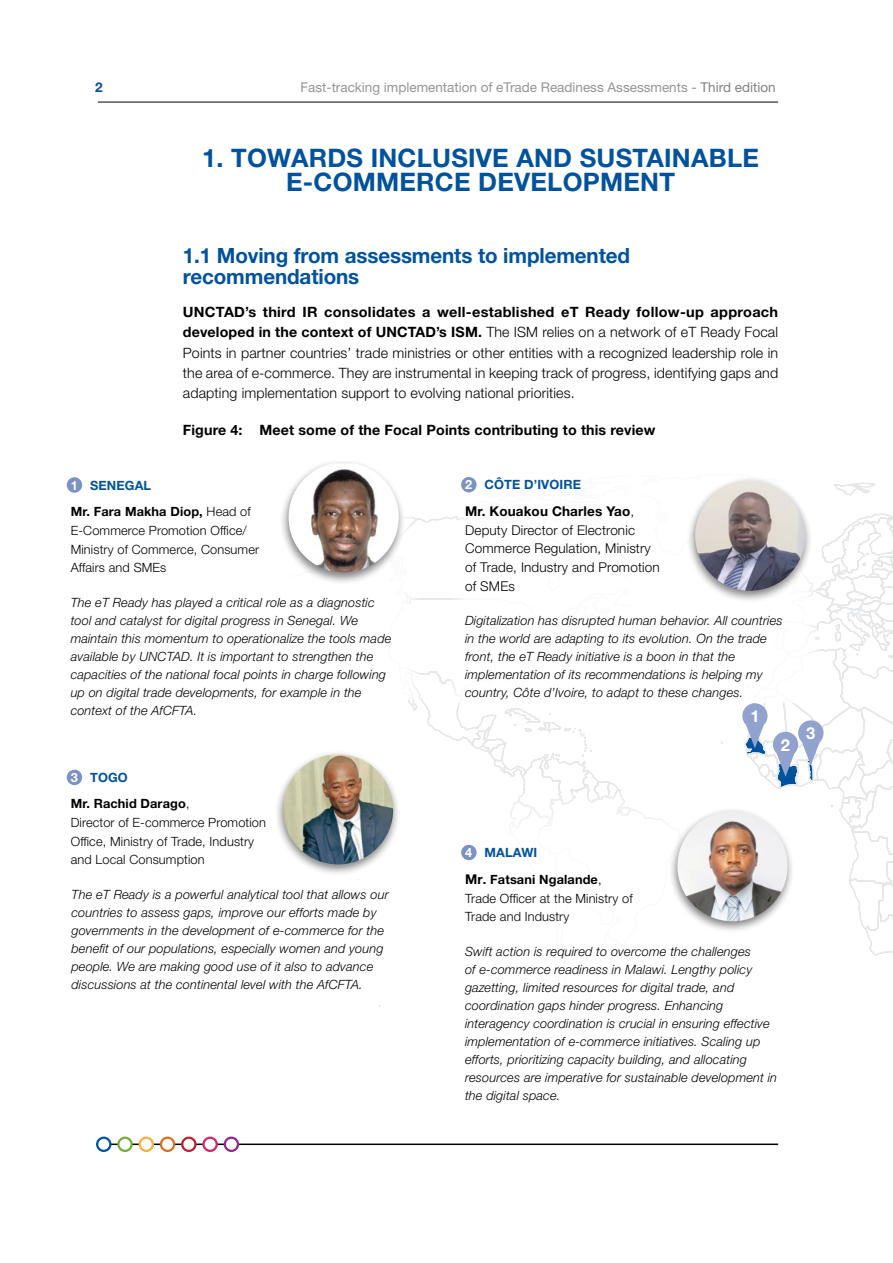
<style>
.page{position:relative;width:893px;height:1263px;background:#fff}
.page>*{position:absolute;margin:0;border:0;box-sizing:border-box;transform-origin:0 0}
.H01{font:700 25.5px/24px "Helvetica Neue LT Std";letter-spacing:.01em;color:#00529c;text-align:center}
.H02{font:700 21px/21px "Helvetica Neue LT Std";letter-spacing:-.005em;color:#00529c}
.t1{font:700 16.5px "Helvetica Neue LT Std";color:#fff}
.body{font:300 14.25px/20.2px "Helvetica Neue LT Std";letter-spacing:.01em;color:#000;text-align:justify}
.Figure_h01{font:700 14.25px "Helvetica Neue LT Std";letter-spacing:.01em;color:#000}
.t2{font:300 13.5px/18.8px "Helvetica Neue LT Std";letter-spacing:.01em;color:#000}
.t3{font:13.5px "Helvetica Neue LT Std";color:#939598}
.t4{font:700 13.5px "Helvetica Neue LT Std";color:#00529c}
.t5{font:italic 300 12.75px/18px "Helvetica Neue LT Std";letter-spacing:.01em;color:#000}
.t6{font:300 12.75px/18.8px "Helvetica Neue LT Std";letter-spacing:.01em;color:#000}
.t7{font:700 12.75px "Helvetica Neue LT Std";letter-spacing:.01em;color:#00529c}
.s1{color:#808285}
.s2{color:#fff}
.s3{font-weight:700}
.s4{font-weight:700;font-size:13.5px}
</style>
<div class="page">
<div style="left:67px;top:477px;width:15px;height:16px;background:#7c91c4;border-radius:50%"></div>
<div style="left:279px;top:459px;width:127px;height:126px;background:#000;opacity:.5"></div>
<img style="left:289px;top:463px;width:110px;height:11px">
<div style="left:67px;top:770px;width:15px;height:15px;background:#7c91c4;border-radius:50%"></div>
<div style="left:273px;top:750px;width:128px;height:127px;background:#000;opacity:.5"></div>
<hr style="left:98px;top:102px;width:680px;height:1px;background:#000">
<hr style="left:98px;top:1143px;width:680px;height:2px;background:#000">
<svg style="left:97px;top:1138px;width:13px;height:13px"></svg>
<div style="left:96px;top:1136px;width:15px;height:16px;border:2px solid #00529c;border-radius:50%"></div>
<svg style="left:118px;top:1138px;width:14px;height:13px"></svg>
<div style="left:117px;top:1136px;width:16px;height:16px;border:2px solid #78ac3a;border-radius:50%"></div>
<svg style="left:140px;top:1138px;width:13px;height:13px"></svg>
<div style="left:139px;top:1136px;width:15px;height:16px;border:2px solid #f8af41;border-radius:50%"></div>
<svg style="left:161px;top:1138px;width:13px;height:13px"></svg>
<div style="left:160px;top:1136px;width:15px;height:16px;border:2px solid #da6e1f;border-radius:50%"></div>
<svg style="left:182px;top:1138px;width:13px;height:13px"></svg>
<div style="left:181px;top:1136px;width:16px;height:16px;border:2px solid #bd202f;border-radius:50%"></div>
<svg style="left:204px;top:1138px;width:13px;height:13px"></svg>
<div style="left:202px;top:1136px;width:16px;height:16px;border:2px solid #d8256a;border-radius:50%"></div>
<svg style="left:225px;top:1138px;width:13px;height:13px"></svg>
<div style="left:224px;top:1136px;width:15px;height:16px;border:2px solid #92278f;border-radius:50%"></div>
<svg style="left:289px;top:474px;width:604px;height:533px"></svg>
<p class="t4" style="left:95px;top:79px;width:9px">2</p>
<p class="t3" style="left:300px;top:79px;width:477px">Fast-tracking implementation of eTrade Readiness Assessments - <span class="s1">Third edition</span></p>
<h1 class="H01" style="left:202px;top:145px;width:558px">1. TOWARDS INCLUSIVE AND SUSTAINABLE<br>E-COMMERCE DEVELOPMENT</h1>
<p class="t7" style="left:71px;top:478px;width:82px"><span class="s2">1</span> SENEGAL</p>
<h2 class="H02" style="left:183px;top:245px;width:449px">1.1 Moving from assessments to implemented recommendations</h2>
<p class="body" style="left:183px;top:302px;width:597px"><span class="s3">UNCTAD’s third IR consolidates a well-established eT Ready follow-up approach developed in the context of UNCTAD’s ISM.</span> The ISM relies on a network of eT Ready Focal Points in partner countries’ trade ministries or other entities with a recognized leadership role in the area of e-commerce. They are instrumental in keeping track of progress, identifying gaps and adapting implementation support to evolving national priorities.</p>
<p class="Figure_h01" style="left:183px;top:421px;width:474px">Figure 4: Meet some of the Focal Points contributing to this review</p>
<p class="t7" style="left:465px;top:477px;width:117px"><span class="s2">2</span> CÔTE D’IVOIRE</p>
<p class="t6" style="left:71px;top:502px;width:190px"><span class="s3">Mr. Fara Makha Diop,</span> Head of<br>E-Commerce Promotion Office/<br>Ministry of Commerce, Consumer<br>Affairs and SMEs</p>
<p class="t5" style="left:71px;top:593px;width:322px">The eT Ready has played a critical role as a diagnostic tool and catalyst for digital progress in Senegal. We maintain this momentum to operationalize the tools made available by UNCTAD. It is important to strengthen the capacities of the national focal points in charge following up on digital trade developments, for example in the context of the AfCFTA.</p>
<p class="t7" style="left:71px;top:770px;width:59px"><span class="s2">3</span> TOGO</p>
<p class="t6" style="left:71px;top:794px;width:197px"><span class="s3">Mr. Rachid Darago</span>,<br>Director of E-commerce Promotion<br>Office, Ministry of Trade, Industry and Local Consumption</p>
<p class="t5" style="left:72px;top:885px;width:319px">The eT Ready is a powerful analytical tool that allows our countries to assess gaps, improve our efforts made by governments in the development of e-commerce for the benefit of our populations, especially women and young people. We are making good use of it also to advance discussions at the continental level with the AfCFTA.</p>
<p class="t2" style="left:465px;top:501px;width:196px"><span class="s3">Mr. Kouakou Charles Yao</span>,<br>Deputy Director of Electronic<br>Commerce Regulation, Ministry of Trade, Industry and Promotion of SMEs</p>
<p class="t5" style="left:465px;top:612px;width:319px">Digitalization has disrupted human behavior. All countries in the world are adapting to its evolution. On the trade front, the eT Ready initiative is a boon in that the implementation of its recommendations is helping my country, Côte d’Ivoire, to adapt to these changes.</p>
<p class="t7" style="left:465px;top:845px;width:74px"><span class="s2">4</span> MALAWI</p>
<p class="t6" style="left:465px;top:870px;width:169px"><span class="s4">Mr</span><span class="s3">. Fatsani Ngalande</span>,<br>Trade Officer at the Ministry of<br>Trade and Industry</p>
<p class="t1" style="left:750px;top:706px;width:11px">1</p>
<p class="t1" style="left:781px;top:735px;width:11px">2</p>
<p class="t5" style="left:465px;top:942px;width:314px">Swift action is required to overcome the challenges<br>of e-commerce readiness in Malawi. Lengthy policy gazetting, limited resources for digital trade, and coordination gaps hinder progress. Enhancing interagency coordination is crucial in ensuring effective implementation of e-commerce initiatives. Scaling up efforts, prioritizing capacity building, and allocating resources are imperative for sustainable development in the digital space.</p>
<p class="t1" style="left:806px;top:723px;width:11px">3</p>
</div>
